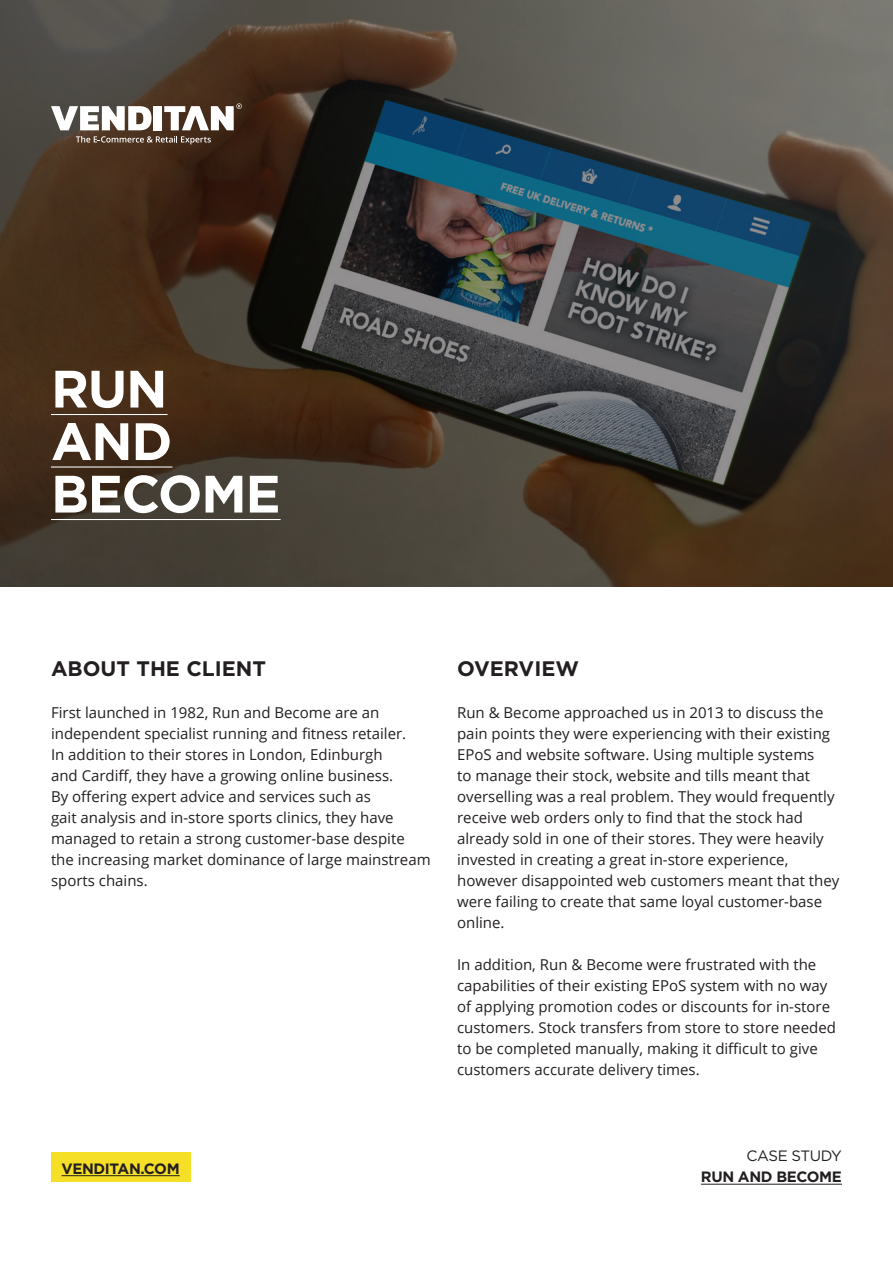
<style>
.page{position:relative;width:893px;height:1263px;background:#fff}
.page>*{position:absolute;margin:0;border:0;box-sizing:border-box;transform-origin:0 0}
.t1{font:700 52.5px/52.5px "Gotham";letter-spacing:-.025em;color:#fff}
.t2{font:700 21px "Gotham";color:#231f20}
.t3{font:15px/21px "Open Sans";color:#231f20}
.t4{font:700 15px/21px "Gotham";letter-spacing:-.025em;color:#231f20;text-align:right}
.s1{font-weight:400}
</style>
<div class="page">
<svg style="left:0;top:0;width:893px;height:587px;background:#464039"></svg>
<svg style="left:51px;top:106px;width:101px;height:24px"></svg>
<div style="left:154px;top:106px;width:8px;height:24px;background:#fff"></div>
<svg style="left:164px;top:103px;width:78px;height:27px"></svg>
<svg style="left:76px;top:136px;width:135px;height:8px"></svg>
<hr style="left:51px;top:414px;width:117px;height:1px;background:#fff">
<hr style="left:51px;top:466px;width:121px;height:1px;background:#fff">
<hr style="left:51px;top:519px;width:230px;height:1px;background:#fff">
<hr style="left:701px;top:1184px;width:141px;height:1px;background:#231f20">
<div style="left:51px;top:1153px;width:139px;height:29px;background:#f5df27"></div>
<hr style="left:62px;top:1175px;width:118px;height:1px;background:#231f20">
<p class="t1" style="left:51px;top:361px;width:231px">RUN<br>AND<br>BECOME</p>
<p class="t2" style="left:51px;top:656px;width:217px">ABOUT THE CLIENT</p>
<p class="t3" style="left:51px;top:702px;width:381px">First launched in 1982, Run and Become are an independent specialist running and fitness retailer.<br>In addition to their stores in London, Edinburgh<br>and Cardiff, they have a growing online business.<br>By offering expert advice and services such as<br>gait analysis and in-store sports clinics, they have managed to retain a strong customer-base despite the increasing market dominance of large mainstream sports chains.</p>
<p class="t2" style="left:457px;top:656px;width:123px">OVERVIEW</p>
<p class="t3" style="left:457px;top:702px;width:384px">Run &amp; Become approached us in 2013 to discuss the pain points they were experiencing with their existing EPoS and website software. Using multiple systems<br>to manage their stock, website and tills meant that overselling was a real problem. They would frequently receive web orders only to find that the stock had already sold in one of their stores. They were heavily invested in creating a great in-store experience, however disappointed web customers meant that they were failing to create that same loyal customer-base online.</p>
<p class="t3" style="left:457px;top:954px;width:380px">In addition, Run &amp; Become were frustrated with the capabilities of their existing EPoS system with no way of applying promotion codes or discounts for in-store customers. Stock transfers from store to store needed to be completed manually, making it difficult to give customers accurate delivery times.</p>
<p class="t4" style="left:62px;top:1157px;width:120px">VENDITAN.COM</p>
<p class="t4" style="left:701px;top:1145px;width:143px"><span class="s1">CASE STUDY<br></span>RUN AND BECOME</p>
</div>
